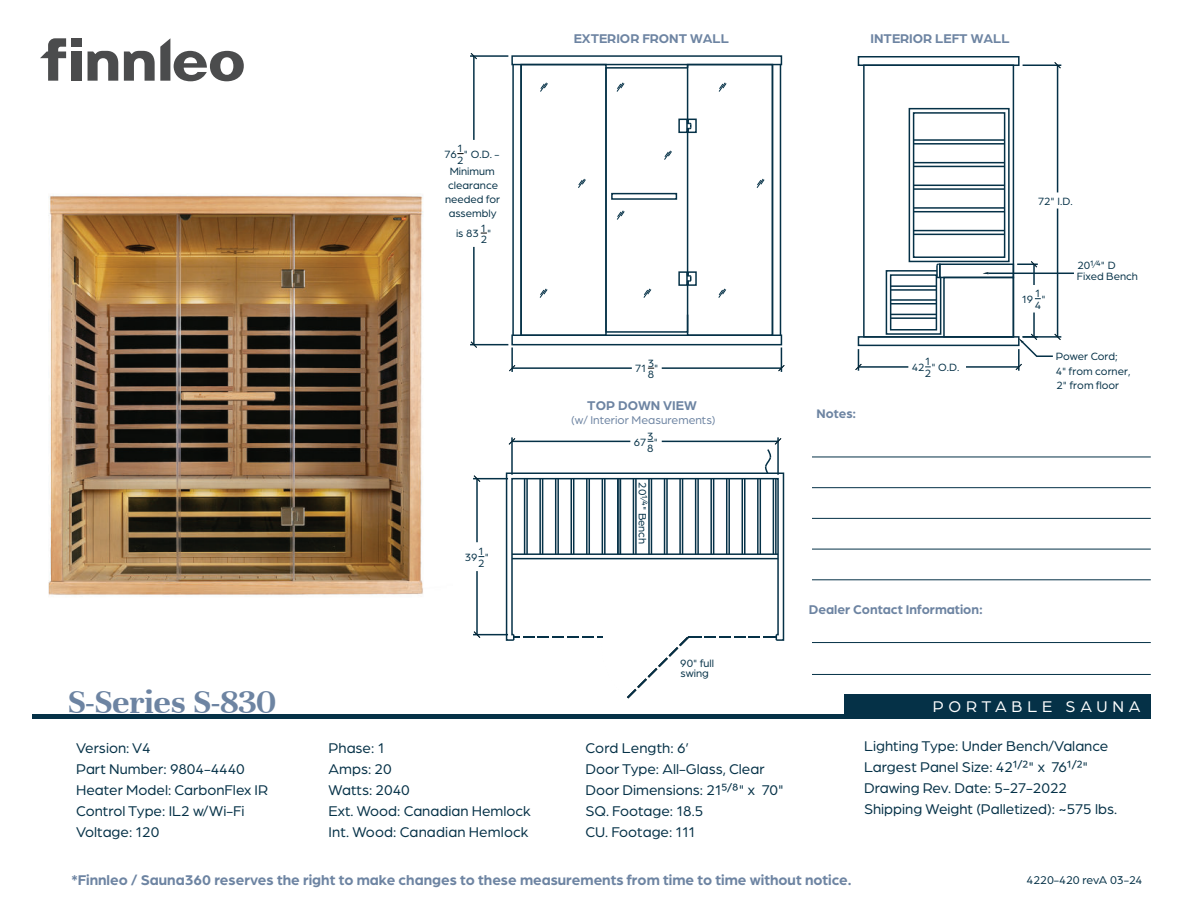
<style>
.page{position:relative;width:1188px;height:918px;background:#fff}
.page>*{position:absolute;margin:0;border:0;box-sizing:border-box;transform-origin:0 0}
.t1{font:700 36px "Unna";color:#6d84a2}
.t2{font:16.5px "Arboria";letter-spacing:.29em;color:#fff}
.t3{font:15px/21px "Arboria";color:#053147}
.t4{font:700 15px "Arboria";color:#6d84a2}
.t5{font:700 13.5px "Arboria";color:#6d84a2}
.t6{font:700 13.2px "Arboria";color:#6d84a2}
.t7{font:12px "Arboria";color:#6d84a2}
.t8{font:12px "Arboria";color:#053147}
.t9{font:11.25px/14.2px "Arboria";color:#053147}
</style>
<div class="page">
<img style="left:32px;top:195px;width:421px;height:524px">
<div style="left:844px;top:694px;width:307px;height:24px;background:#053147"></div>
<hr style="left:33px;top:714px;width:821px;height:4px;background:#053147">
<div style="left:72px;top:52px;width:10px;height:29px;background:#4b4c4d"></div>
<svg style="left:88px;top:51px;width:30px;height:30px"></svg>
<svg style="left:124px;top:38px;width:120px;height:43px"></svg>
<div style="left:72px;top:38px;width:10px;height:9px;background:#4b4c4d"></div>
<svg style="left:40px;top:38px;width:26px;height:43px"></svg>
<div style="left:511px;top:334px;width:271px;height:11px;border:2px solid #053147"></div>
<div style="left:511px;top:55px;width:271px;height:10px;border:2px solid #053147"></div>
<hr style="left:470px;top:55px;width:38px;height:2px;background:#053147">
<hr style="left:470px;top:344px;width:38px;height:1px;background:#053147">
<hr style="left:473px;top:56px;width:2px;height:84px;background:#053147">
<hr style="left:473px;top:247px;width:2px;height:98px;background:#053147">
<svg style="left:471px;top:53px;width:6px;height:6px"></svg>
<svg style="left:471px;top:342px;width:6px;height:6px"></svg>
<hr style="left:511px;top:348px;width:2px;height:24px;background:#053147">
<hr style="left:512px;top:367px;width:120px;height:2px;background:#053147">
<hr style="left:662px;top:367px;width:119px;height:2px;background:#053147">
<svg style="left:509px;top:365px;width:6px;height:6px"></svg>
<svg style="left:778px;top:348px;width:7px;height:24px"></svg>
<hr style="left:512px;top:65px;width:2px;height:270px;background:#053147">
<hr style="left:780px;top:65px;width:1px;height:270px;background:#053147">
<div style="left:520px;top:64px;width:87px;height:272px;border:2px solid #053147"></div>
<svg style="left:540px;top:83px;width:7px;height:9px"></svg>
<svg style="left:578px;top:179px;width:7px;height:9px"></svg>
<svg style="left:540px;top:289px;width:7px;height:9px"></svg>
<div style="left:858px;top:336px;width:162px;height:10px;border:2px solid #053147"></div>
<div style="left:858px;top:56px;width:162px;height:10px;border:2px solid #053147"></div>
<div style="left:863px;top:64px;width:151px;height:274px;border:2px solid #053147"></div>
<hr style="left:1018px;top:349px;width:2px;height:22px;background:#053147">
<hr style="left:966px;top:366px;width:53px;height:2px;background:#053147">
<hr style="left:858px;top:366px;width:50px;height:2px;background:#053147">
<svg style="left:1016px;top:364px;width:6px;height:6px"></svg>
<svg style="left:855px;top:349px;width:7px;height:22px"></svg>
<hr style="left:1023px;top:64px;width:38px;height:2px;background:#053147">
<hr style="left:1057px;top:209px;width:1px;height:128px;background:#053147">
<hr style="left:1057px;top:65px;width:1px;height:127px;background:#053147">
<svg style="left:1054px;top:62px;width:7px;height:6px"></svg>
<hr style="left:1033px;top:264px;width:2px;height:21px;background:#053147">
<hr style="left:1033px;top:313px;width:2px;height:24px;background:#053147">
<svg style="left:1017px;top:261px;width:21px;height:6px"></svg>
<div style="left:939px;top:264px;width:75px;height:14px;border:2px solid #053147"></div>
<div style="left:943px;top:277px;width:71px;height:61px;border:2px solid #053147"></div>
<div style="left:909px;top:108px;width:101px;height:154px;border:2px solid #053147"></div>
<div style="left:913px;top:112px;width:92px;height:146px;border:2px solid #053147"></div>
<hr style="left:914px;top:234px;width:91px;height:1px;background:#053147">
<hr style="left:914px;top:230px;width:91px;height:1px;background:#053147">
<hr style="left:914px;top:211px;width:91px;height:1px;background:#053147">
<hr style="left:914px;top:207px;width:91px;height:2px;background:#053147">
<hr style="left:914px;top:188px;width:91px;height:2px;background:#053147">
<hr style="left:914px;top:185px;width:91px;height:1px;background:#053147">
<hr style="left:914px;top:166px;width:91px;height:1px;background:#053147">
<hr style="left:914px;top:162px;width:91px;height:1px;background:#053147">
<hr style="left:914px;top:143px;width:91px;height:2px;background:#053147">
<hr style="left:914px;top:139px;width:91px;height:2px;background:#053147">
<hr style="left:988px;top:273px;width:86px;height:1px;background:#053147">
<svg style="left:885px;top:263px;width:57px;height:73px"></svg>
<div style="left:890px;top:274px;width:47px;height:57px;border:2px solid #053147"></div>
<hr style="left:891px;top:317px;width:45px;height:2px;background:#053147">
<hr style="left:891px;top:314px;width:45px;height:1px;background:#053147">
<hr style="left:891px;top:289px;width:45px;height:2px;background:#053147">
<hr style="left:891px;top:285px;width:45px;height:2px;background:#053147">
<hr style="left:891px;top:303px;width:45px;height:2px;background:#053147">
<hr style="left:891px;top:299px;width:45px;height:2px;background:#053147">
<svg style="left:1019px;top:334px;width:42px;height:24px"></svg>
<svg style="left:604px;top:63px;width:170px;height:274px"></svg>
<svg style="left:505px;top:472px;width:280px;height:169px"></svg>
<hr style="left:473px;top:634px;width:35px;height:1px;background:#053147">
<hr style="left:473px;top:478px;width:35px;height:1px;background:#053147">
<hr style="left:476px;top:571px;width:2px;height:64px;background:#053147">
<hr style="left:476px;top:479px;width:2px;height:63px;background:#053147">
<svg style="left:474px;top:631px;width:6px;height:7px"></svg>
<svg style="left:474px;top:475px;width:6px;height:7px"></svg>
<hr style="left:511px;top:437px;width:2px;height:38px;background:#053147">
<hr style="left:777px;top:437px;width:2px;height:38px;background:#053147">
<svg style="left:509px;top:438px;width:272px;height:260px"></svg>
<hr style="left:812px;top:457px;width:339px;height:1px;background:#053147">
<hr style="left:812px;top:487px;width:339px;height:1px;background:#053147">
<hr style="left:812px;top:518px;width:339px;height:1px;background:#053147">
<hr style="left:812px;top:549px;width:339px;height:1px;background:#053147">
<hr style="left:812px;top:579px;width:339px;height:1px;background:#053147">
<hr style="left:812px;top:642px;width:339px;height:1px;background:#053147">
<hr style="left:812px;top:674px;width:339px;height:1px;background:#053147">
<h1 class="t1" style="left:68px;top:686px;width:210px">S-Series S-830</h1>
<p class="t9" style="left:445px;top:147px;width:14px">76</p>
<p class="t9" style="left:457px;top:143px;width:8px;line-height:11.4px">1<br>2</p>
<p class="t9" style="left:450px;top:146px;width:51px;line-height:17px;text-indent:14px">" O.D. -<br>Minimum</p>
<p class="t9" style="left:445px;top:178px;width:57px;text-align:center">clearance needed for assembly</p>
<p class="t9" style="left:456px;top:227px;width:24px">is 83</p>
<p class="t9" style="left:481px;top:223px;width:8px;line-height:11.4px">1<br>2</p>
<p class="t9" style="left:487px;top:227px;width:6px">"</p>
<p class="t9" style="left:465px;top:550px;width:14px">39</p>
<p class="t9" style="left:478px;top:546px;width:8px;line-height:11.9px">1<br>2</p>
<p class="t9" style="left:485px;top:550px;width:6px">"</p>
<p class="t5" style="left:574px;top:33px;width:157px">EXTERIOR FRONT WALL</p>
<p class="t5" style="left:871px;top:33px;width:141px">INTERIOR LEFT WALL</p>
<p class="t9" style="left:635px;top:362px;width:12px">71</p>
<p class="t9" style="left:648px;top:358px;width:8px;line-height:11.6px">3<br>8</p>
<p class="t9" style="left:654px;top:362px;width:6px">"</p>
<p class="t9" style="left:912px;top:361px;width:14px">42</p>
<p class="t9" style="left:925px;top:356px;width:8px;line-height:11.4px">1<br>2</p>
<p class="t9" style="left:931px;top:361px;width:30px">" O.D.</p>
<p class="t5" style="left:587px;top:400px;width:111px">TOP DOWN VIEW</p>
<p class="t7" style="left:571px;top:415px;width:146px">(w/ Interior Measurements)</p>
<p class="t9" style="left:634px;top:435px;width:14px">67</p>
<p class="t9" style="left:647px;top:430px;width:8px;line-height:12px">3<br>8</p>
<p class="t9" style="left:654px;top:435px;width:6px">"</p>
<p class="t9" style="left:650px;top:482px;width:64px;rotate:90deg">201⁄4" Bench</p>
<p class="t9" style="left:680px;top:658px;width:35px;line-height:10.4px">90" full swing</p>
<p class="t6" style="left:816px;top:409px;width:41px">Notes:</p>
<p class="t5" style="left:809px;top:604px;width:176px">Dealer Contact Information:</p>
<p class="t9" style="left:1038px;top:194px;width:36px">72" I.D.</p>
<p class="t9" style="left:1022px;top:292px;width:13px">19</p>
<p class="t9" style="left:1035px;top:288px;width:8px;line-height:11.2px">1<br>4</p>
<p class="t9" style="left:1041px;top:292px;width:6px">"</p>
<p class="t9" style="left:1077px;top:260px;width:63px;line-height:11.1px">201⁄4" D<br>Fixed Bench</p>
<p class="t9" style="left:1056px;top:350px;width:76px">Power Cord;<br>4" from corner,<br>2" from floor</p>
<p class="t2" style="left:933px;top:699px;width:209px">PORTABLE SAUNA</p>
<p class="t3" style="left:329px;top:738px;width:204px">Phase: 1<br>Amps: 20<br>Watts: 2040<br>Ext. Wood: Canadian Hemlock<br>Int. Wood: Canadian Hemlock</p>
<p class="t3" style="left:585px;top:738px;width:200px">Cord Length: 6’<br>Door Type: All-Glass, Clear<br>Door Dimensions: 215<sup>/</sup>8" x 70"<br>SQ. Footage: 18.5<br>CU. Footage: 111</p>
<p class="t3" style="left:864px;top:736px;width:255px">Lighting Type: Under Bench/Valance Largest Panel Size: 421<sup>/</sup>2" x 761<sup>/</sup>2" Drawing Rev. Date: 5-27-2022<br>Shipping Weight (Palletized): ~575 lbs.</p>
<p class="t4" style="left:71px;top:874px;width:782px">*Finnleo / Sauna360 reserves the right to make changes to these measurements from time to time without notice.</p>
<p class="t3" style="left:76px;top:738px;width:193px">Version: V4<br>Part Number: 9804-4440<br>Heater Model: CarbonFlex IR<br>Control Type: IL2 w/Wi-Fi<br>Voltage: 120</p>
<p class="t8" style="left:1027px;top:875px;width:117px">4220-420 revA 03-24</p>
</div>
